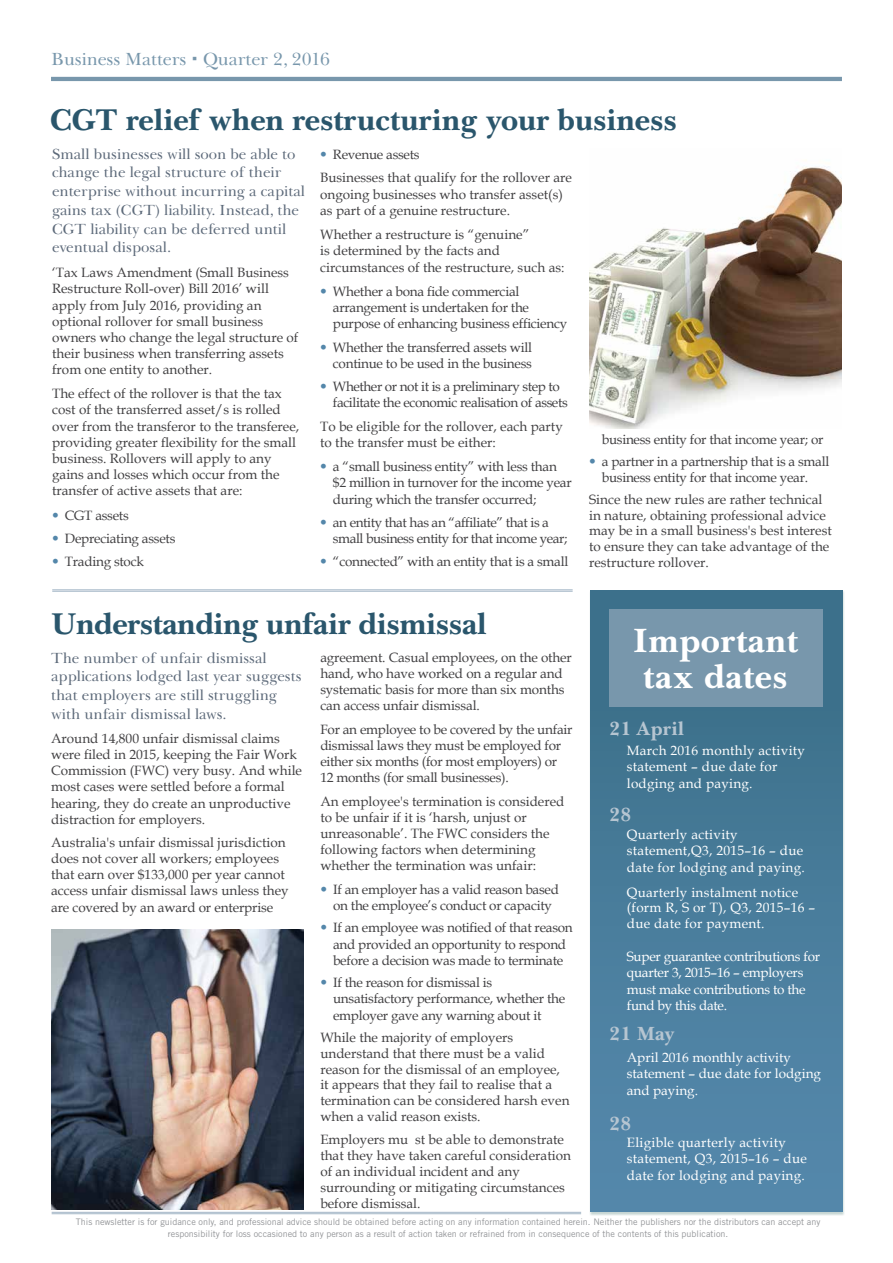
<style>
.page{position:relative;width:893px;height:1263px;background:#fff}
.page>*{position:absolute;margin:0;border:0;box-sizing:border-box;transform-origin:0 0}
.t1{font:700 34.5px/36px "Baskerville Cyr LT Std";letter-spacing:.01em;color:#fff;text-align:center}
.t2{font:700 30.75px "Baskerville Cyr LT Std";letter-spacing:-.01em;color:#2a566c}
.t3{font:700 19.5px "Baskerville Cyr LT Std";color:#b6c5d1}
.t4{font:18px "Baskerville Cyr LT Std Upright";letter-spacing:-.005em;color:#7897ac}
.t5{font:15px/18.8px "Baskerville Cyr LT Std Upright";color:#5d6a7a}
.t6{font:13.5px/16px "Book Antiqua";color:#414042}
.t7{font:13.5px/16px "Book Antiqua";letter-spacing:-.02em;color:#414042}
.t8{font:13.5px/16.5px "Book Antiqua";letter-spacing:.02em;color:#fff}
.t9{font:13.5px/16.4px "Book Antiqua";letter-spacing:-.03em;color:#414042}
.t10{font:13.5px/16.5px "Book Antiqua";letter-spacing:-.02em;color:#fff}
.t11{font:13.5px/16.5px "Book Antiqua";color:#fff}
.t12{font:9px/12px "Trade Gothic LT Std";color:#939598;text-align:center}
.s1{font-family:"Trade Gothic LT Std Bd 2";color:#5487aa}
</style>
<div class="page">
<hr style="left:51px;top:77px;width:791px;height:4px;background:#7897ac">
<div style="left:589px;top:590px;width:256px;height:626px;background:#8baca7;opacity:.5"></div>
<div style="left:590px;top:590px;width:252px;height:622px;background:linear-gradient(to bottom,#396d87,#5689ad)"></div>
<div style="left:610px;top:609px;width:213px;height:98px;background:#7897ac"></div>
<hr style="left:52px;top:591px;width:521px;height:1px;background:#a3b6c6">
<hr style="left:52px;top:589px;width:521px;height:1px;background:#a3b6c6">
<hr style="left:52px;top:1213px;width:529px;height:1px;background:#a3b6c6">
<hr style="left:52px;top:1212px;width:529px;height:1px;background:#a3b6c6">
<img style="left:590px;top:160px;width:252px;height:269px">
<img style="left:51px;top:929px;width:252px;height:281px">
<h3 class="t4" style="left:51px;top:49px;width:281px">Business Matters Quarter 2, 2016</h3>
<h2 class="t2" style="left:50px;top:102px;width:628px">CGT relief when restructuring your business</h2>
<p class="t5" style="left:52px;top:145px;width:254px">Small businesses will soon be able to change the legal structure of their enterprise without incurring a capital gains tax (CGT) liability. Instead, the CGT liability can be deferred until eventual disposal.</p>
<p class="t6" style="left:52px;top:264px;width:248px">‘Tax Laws Amendment (Small Business Restructure Roll-over) Bill 2016’ will apply from July 2016, providing an optional rollover for small business owners who change the legal structure of their business when transferring assets from one entity to another.</p>
<p class="t6" style="left:52px;top:385px;width:249px">The effect of the rollover is that the tax cost of the transferred asset/s is rolled over from the transferor to the transferee, providing greater flexibility for the small business. Rollovers will apply to any gains and losses which occur from the transfer of active assets that are:</p>
<p class="t7" style="left:52px;top:507px;width:78px"><span class="s1">•</span> CGT assets</p>
<p class="t7" style="left:52px;top:530px;width:125px"><span class="s1">•</span> Depreciating assets</p>
<p class="t7" style="left:52px;top:553px;width:93px"><span class="s1">•</span> Trading stock</p>
<p class="t6" style="left:320px;top:143px;width:253px;line-height:23.1px"><span class="s1">•</span> Revenue assets<br>Businesses that qualify for the rollover are</p>
<p class="t6" style="left:320px;top:186px;width:244px">ongoing businesses who transfer asset(s) as part of a genuine restructure.</p>
<p class="t6" style="left:320px;top:226px;width:246px">Whether a restructure is “genuine”<br>is determined by the facts and circumstances of the restructure, such as:</p>
<p class="t7" style="left:333px;top:283px;width:236px;text-indent:-13px"><span class="s1">•</span> Whether a bona fide commercial arrangement is undertaken for the purpose of enhancing business efficiency</p>
<p class="t7" style="left:320px;top:338px;width:213px;text-align:right"><span class="s1">•</span> Whether the transferred assets will continue to be used in the business</p>
<p class="t9" style="left:333px;top:378px;width:236px;text-indent:-13px"><span class="s1">•</span> Whether or not it is a preliminary step to facilitate the economic realisation of assets</p>
<p class="t6" style="left:320px;top:417px;width:244px">To be eligible for the rollover, each party to the transfer must be either:</p>
<p class="t7" style="left:333px;top:458px;width:240px;text-indent:-13px"><span class="s1">•</span> a “small business entity” with less than $2 million in turnover for the income year during which the transfer occurred;</p>
<p class="t9" style="left:333px;top:514px;width:236px;text-indent:-13px"><span class="s1">•</span> an entity that has an “affiliate” that is a small business entity for that income year;</p>
<p class="t7" style="left:320px;top:553px;width:250px"><span class="s1">•</span> “connected” with an entity that is a small</p>
<p class="t7" style="left:602px;top:431px;width:223px">business entity for that income year; or</p>
<p class="t7" style="left:602px;top:453px;width:229px;line-height:15.6px;text-indent:-13px"><span class="s1">•</span> a partner in a partnership that is a small business entity for that income year.</p>
<p class="t6" style="left:589px;top:491px;width:244px">Since the new rules are rather technical in nature, obtaining professional advice may be in a small business's best interest to ensure they can take advantage of the restructure rollover.</p>
<h2 class="t2" style="left:51px;top:607px;width:437px">Understanding unfair dismissal</h2>
<p class="t5" style="left:51px;top:649px;width:252px">The number of unfair dismissal applications lodged last year suggests that employers are still struggling with unfair dismissal laws.</p>
<p class="t6" style="left:51px;top:730px;width:252px">Around 14,800 unfair dismissal claims were filed in 2015, keeping the Fair Work Commission (FWC) very busy. And while most cases were settled before a formal hearing, they do create an unproductive distraction for employers.</p>
<p class="t6" style="left:51px;top:834px;width:239px">Australia's unfair dismissal jurisdiction does not cover all workers; employees that earn over $133,000 per year cannot access unfair dismissal laws unless they are covered by an award or enterprise</p>
<p class="t6" style="left:320px;top:649px;width:253px">agreement. Casual employees, on the other hand, who have worked on a regular and systematic basis for more than six months can access unfair dismissal.</p>
<p class="t7" style="left:320px;top:721px;width:254px">For an employee to be covered by the unfair dismissal laws they must be employed for either six months (for most employers) or 12 months (for small businesses).</p>
<p class="t6" style="left:320px;top:793px;width:246px">An employee's termination is considered to be unfair if it is ‘harsh, unjust or unreasonable’. The FWC considers the following factors when determining whether the termination was unfair:</p>
<p class="t7" style="left:320px;top:881px;width:240px;text-align:center"><span class="s1">•</span> If an employer has a valid reason based on the employee’s conduct or capacity</p>
<p class="t7" style="left:320px;top:919px;width:254px;text-align:center"><span class="s1">•</span> If an employee was notified of that reason and provided an opportunity to respond before a decision was made to terminate</p>
<p class="t7" style="left:333px;top:974px;width:234px;text-indent:-13px"><span class="s1">•</span> If the reason for dismissal is unsatisfactory performance, whether the employer gave any warning about it</p>
<p class="t6" style="left:320px;top:1029px;width:251px">While the majority of employers understand that there must be a valid reason for the dismissal of an employee, it appears that they fail to realise that a termination can be considered harsh even when a valid reason exists.</p>
<p class="t6" style="left:320px;top:1131px;width:252px">Employers mu st be able to demonstrate that they have taken careful consideration of an individual incident and any surrounding or mitigating circumstances before dismissal.</p>
<h1 class="t1" style="left:633px;top:624px;width:167px">Important tax dates</h1>
<h3 class="t3" style="left:610px;top:717px;width:76px">21 April</h3>
<p class="t8" style="left:627px;top:741px;width:180px">March 2016 monthly activity statement – due date for lodging and paying.</p>
<h3 class="t3" style="left:610px;top:804px;width:23px">28</h3>
<p class="t8" style="left:627px;top:826px;width:180px">Quarterly activity statement,Q3, 2015–16 – due date for lodging and paying.</p>
<p class="t8" style="left:627px;top:884px;width:190px;line-height:15.9px">Quarterly instalment notice (form R, S or T), Q3, 2015–16 – due date for payment.</p>
<p class="t10" style="left:627px;top:947px;width:195px">Super guarantee contributions for quarter 3, 2015–16 – employers must make contributions to the fund by this date.</p>
<p class="t11" style="left:627px;top:1048px;width:196px">April 2016 monthly activity statement – due date for lodging and paying.</p>
<h3 class="t3" style="left:610px;top:1023px;width:67px">21 May</h3>
<h3 class="t3" style="left:610px;top:1112px;width:23px">28</h3>
<p class="t8" style="left:627px;top:1134px;width:182px">Eligible quarterly activity statement, Q3, 2015–16 – due date for lodging and paying.</p>
<p class="t12" style="left:76px;top:1215px;width:746px">This newsletter is for guidance only, and professional advice should be obtained before acting on any information contained herein. Neither the publishers nor the distributors can accept any responsibility for loss occasioned to any person as a result of action taken or refrained from in consequence of the contents of this publication.</p>
</div>
